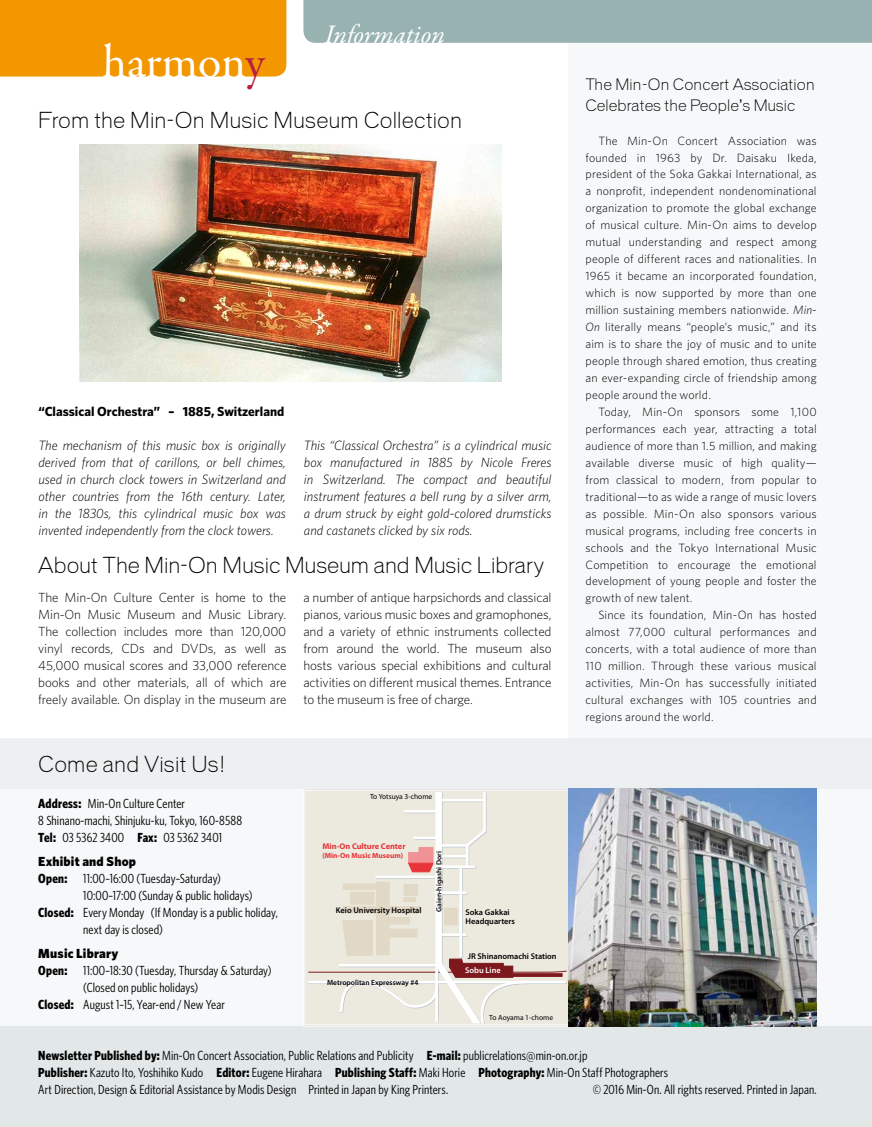
<style>
.page{position:relative;width:872px;height:1127px;background:#fff}
.page>*{position:absolute;margin:0;border:0;box-sizing:border-box;transform-origin:0 0}
.t1{font:48px "Garamond Premr Pro";letter-spacing:-.01em;color:#fff}
.t2{font:italic 27px "Garamond Premr Pro";letter-spacing:-.005em;color:#fff}
.t3{font:300 21px "Vonnes";letter-spacing:.005em;color:#000}
.t4{font:300 15px/21px "Vonnes";letter-spacing:.01em;color:#000}
.t5{font:italic 300 13.5px/17px "Whitney HTF";color:#000;text-align:justify}
.t6{font:condensed 13.2px/17px "Whitney HTF";letter-spacing:.005em;color:#000}
.t7{font:300 13.2px/17px "Whitney HTF";letter-spacing:-.01em;color:#000;text-align:justify}
.t8{font:700 13.2px "Whitney HTF";color:#000}
.t9{font:900 13.2px "Whitney HTF";letter-spacing:.015em;color:#000}
.t10{font:300 12px/17px "Whitney HTF";letter-spacing:.01em;color:#000;text-align:justify}
.t11{font:600 8.25px/9px "Myriad Pro";color:#000}
.t12{font:700 8.25px "Myriad Pro";color:#e83439}
.t13{font:600 8.25px "Myriad Pro";color:#fff}
.t14{font:600 7.5px "Myriad Pro";color:#000}
.t15{font:7.5px "Myriad Pro";color:#000}
.t16{font:700 7.5px "Myriad Pro";color:#e83439}
.s1{color:#b6203f}
.s2{font-weight:700}
.s3{font-style:italic}
</style>
<div class="page">
<div style="left:0;top:755px;width:872px;height:372px;background:#f6f8f9"></div>
<div style="left:0;top:738px;width:872px;height:51px;background:#ecf0f0"></div>
<div style="left:0;top:1026px;width:872px;height:101px;background:#e2e8e8"></div>
<div style="left:568px;top:0;width:304px;height:738px;background:#f6f8f9"></div>
<img style="left:80px;top:145px;width:422px;height:237px">
<div style="left:305px;top:791px;width:263px;height:233px;background:#eceadf"></div>
<hr style="left:308px;top:972px;width:144px;height:1px;background:#7d191e">
<hr style="left:308px;top:981px;width:259px;height:3px;background:#b9c3c9">
<hr style="left:308px;top:981px;width:258px;height:2px;background:#fff">
<svg style="left:338px;top:791px;width:229px;height:232px;background:#e9e3d9"></svg>
<hr style="left:435px;top:965px;width:3px;height:57px;background:#fff">
<div style="left:303px;top:0;width:569px;height:43px;background:#98b2b2"></div>
<div style="left:0;top:0;width:286px;height:77px;background:#f39700"></div>
<img style="left:568px;top:789px;width:248px;height:237px">
<h1 class="t1" style="left:103px;top:33px;width:164px">harmon<span class="s1">y</span></h1>
<h2 class="t2" style="left:325px;top:17px;width:122px">Information</h2>
<h3 class="t3" style="left:38px;top:108px;width:425px">From the Min-On Music Museum Collection</h3>
<p class="t8" style="left:38px;top:403px;width:247px">“Classical Orchestra” – 1885, Switzerland</p>
<p class="t5" style="left:38px;top:436px;width:249px">The mechanism of this music box is originally derived from that of carillons, or bell chimes, used in church clock towers in Switzerland and other countries from the 16th century. Later, in the 1830s, this cylindrical music box was invented independently from the clock towers.</p>
<p class="t5" style="left:304px;top:436px;width:249px">This “Classical Orchestra” is a cylindrical music box manufactured in 1885 by Nicole Freres in Switzerland. The compact and beautiful instrument features a bell rung by a silver arm, a drum struck by eight gold-colored drumsticks and castanets clicked by six rods.</p>
<h3 class="t3" style="left:38px;top:553px;width:507px">About The Min-On Music Museum and Music Library</h3>
<p class="t7" style="left:38px;top:589px;width:250px">The Min-On Culture Center is home to the Min-On Music Museum and Music Library.<br>The collection includes more than 120,000 vinyl records, CDs and DVDs, as well as 45,000 musical scores and 33,000 reference books and other materials, all of which are freely available. On display in the museum are</p>
<p class="t7" style="left:303px;top:589px;width:250px">a number of antique harpsichords and classical pianos, various music boxes and gramophones, and a variety of ethnic instruments collected from around the world. The museum also hosts various special exhibitions and cultural activities on different musical themes. Entrance to the museum is free of charge.</p>
<h3 class="t3" style="left:38px;top:752px;width:188px">Come and Visit Us!</h3>
<p class="t6" style="left:38px;top:794px;width:205px"><span class="s2">Address:</span> Min-On Culture Center<br>8 Shinano-machi, Shinjuku-ku, Tokyo, 160-8588<br><span class="s2">Tel:</span> 03 5362 3400 <span class="s2">Fax:</span> 03 5362 3401</p>
<p class="t9" style="left:38px;top:853px;width:99px">Exhibit and Shop</p>
<p class="t6" style="left:38px;top:870px;width:184px"><span class="s2">Open:</span> 11:00–16:00 (Tuesday–Saturday)</p>
<p class="t6" style="left:83px;top:887px;width:171px">10:00–17:00 (Sunday &amp; public holidays)</p>
<p class="t6" style="left:38px;top:904px;width:241px"><span class="s2">Closed:</span> Every Monday (If Monday is a public holiday,</p>
<p class="t6" style="left:83px;top:921px;width:81px">next day is closed)</p>
<p class="t9" style="left:38px;top:945px;width:81px">Music Library</p>
<p class="t6" style="left:38px;top:962px;width:235px"><span class="s2">Open:</span> 11:00–18:30 (Tuesday, Thursday &amp; Saturday)</p>
<p class="t6" style="left:83px;top:979px;width:116px">(Closed on public holidays)</p>
<p class="t6" style="left:38px;top:996px;width:188px"><span class="s2">Closed:</span> August 1–15, Year-end / New Year</p>
<p class="t15" style="left:370px;top:792px;width:64px">To Yotsuya 3-chome</p>
<p class="t12" style="left:322px;top:841px;width:85px">Min-On Culture Center</p>
<p class="t16" style="left:322px;top:851px;width:82px">(Min-On Music Museum)</p>
<p class="t11" style="left:336px;top:905px;width:87px">Keio University Hospital</p>
<p class="t14" style="left:434px;top:912px;width:62px;rotate:-90deg">Gaien-higashi Dori</p>
<p class="t14" style="left:327px;top:977px;width:93px">Metropolitan Expressway #4</p>
<p class="t11" style="left:465px;top:907px;width:51px">Soka Gakkai<br>Headquarters</p>
<p class="t11" style="left:468px;top:952px;width:90px">JR Shinanomachi Station</p>
<p class="t13" style="left:465px;top:964px;width:37px">Sobu Line</p>
<p class="t15" style="left:489px;top:1013px;width:65px">To Aoyama 1-chome</p>
<p class="t4" style="left:585px;top:74px;width:230px">The Min-On Concert Association<br>Celebrates the People’s Music</p>
<p class="t10" style="left:585px;top:132px;width:233px;text-indent:13px">The Min-On Concert Association was founded in 1963 by Dr. Daisaku Ikeda, president of the Soka Gakkai International, as a nonprofit, independent nondenominational organization to promote the global exchange of musical culture. Min-On aims to develop mutual understanding and respect among people of different races and nationalities. In 1965 it became an incorporated foundation, which is now supported by more than one million sustaining members nationwide. <span class="s3">Min-On</span> literally means “people’s music,” and its aim is to share the joy of music and to unite people through shared emotion, thus creating an ever-expanding circle of friendship among people around the world.</p>
<p class="t10" style="left:585px;top:403px;width:233px;text-indent:13px">Today, Min-On sponsors some 1,100 performances each year, attracting a total audience of more than 1.5 million, and making available diverse music of high quality— from classical to modern, from popular to traditional—to as wide a range of music lovers as possible. Min-On also sponsors various musical programs, including free concerts in schools and the Tokyo International Music Competition to encourage the emotional development of young people and foster the growth of new talent.</p>
<p class="t10" style="left:585px;top:606px;width:233px;text-indent:13px">Since its foundation, Min-On has hosted almost 77,000 cultural performances and concerts, with a total audience of more than 110 million. Through these various musical activities, Min-On has successfully initiated cultural exchanges with 105 countries and regions around the world.</p>
<p class="t6" style="left:38px;top:1047px;width:631px"><span class="s2">Newsletter Published by:</span> Min-On Concert Association, Public Relations and Publicity <span class="s2">E-mail:</span> publicrelations@min-on.or.jp<br><span class="s2">Publisher:</span> Kazuto Ito, Yoshihiko Kudo <span class="s2">Editor:</span> Eugene Hirahara <span class="s2">Publishing Staff:</span> Maki Horie <span class="s2">Photography:</span> Min-On Staff Photographers<br>Art Direction, Design &amp; Editorial Assistance by Modis Design Printed in Japan by King Printers.</p>
<p class="t6" style="left:593px;top:1081px;width:225px">© 2016 Min-On. All rights reserved. Printed in Japan.</p>
</div>
